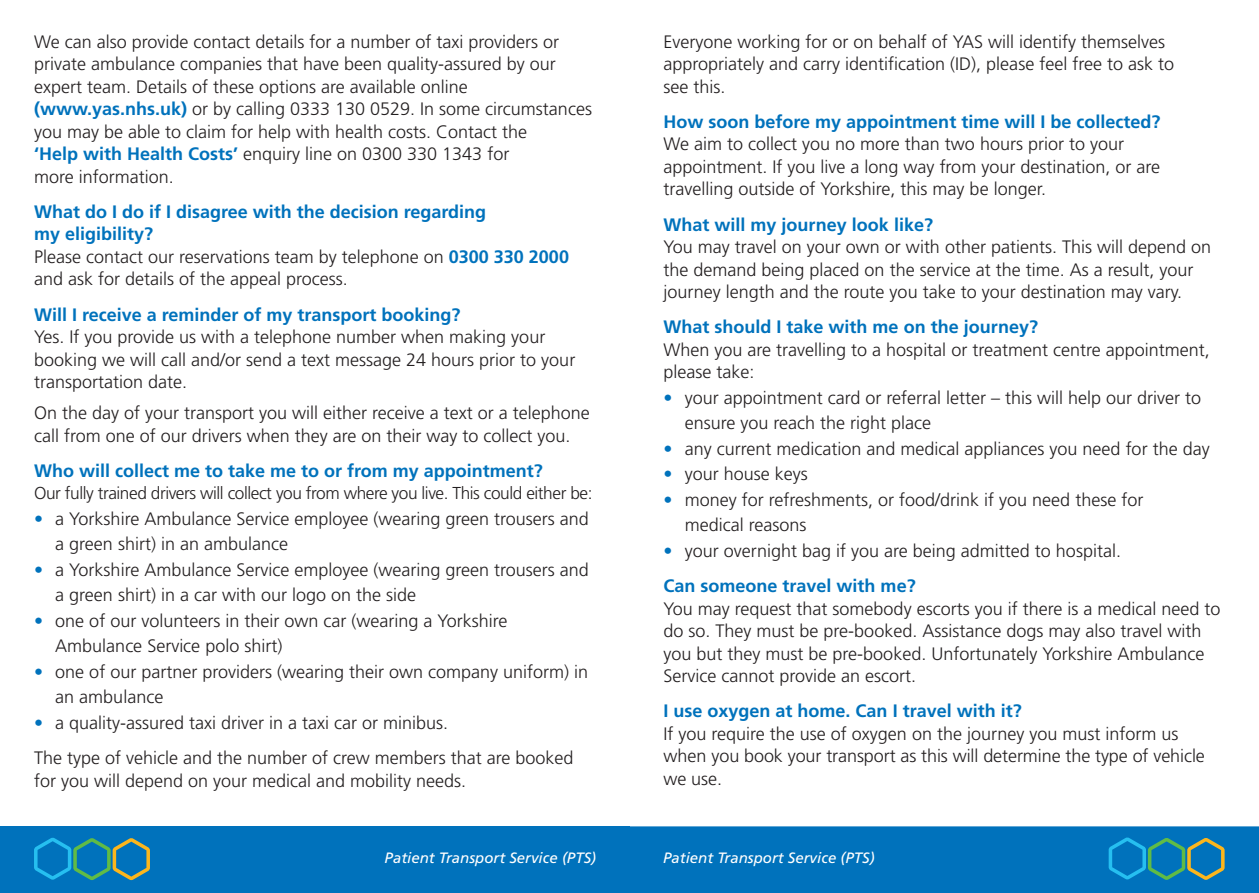
<style>
.page{position:relative;width:1259px;height:893px;background:#fff}
.page>*{position:absolute;margin:0;border:0;box-sizing:border-box;transform-origin:0 0}
.t1{font:300 18px/22.5px "Frutiger";color:#231f20}
.t2{font:700 18px/22.5px "Frutiger";color:#0072bc}
.t3{font:300 17.25px "Frutiger";letter-spacing:-.025em;color:#231f20}
.t4{font:italic 15px "Frutiger";color:#fff}
.s1{font-weight:700;color:#0072bc}
.s2{color:#0072bc}
</style>
<div class="page">
<div style="left:0;top:826px;width:629px;height:67px;background:#0072bc"></div>
<svg style="left:34px;top:838px;width:116px;height:42px"></svg>
<div style="left:629px;top:826px;width:630px;height:67px;background:#0072bc"></div>
<p class="t1" style="left:34px;top:30px;width:559px">We can also provide contact details for a number of taxi providers or private ambulance companies that have been quality-assured by our expert team. Details of these options are available online <span class="s1">(www.yas.nhs.uk)</span> or by calling 0333 130 0529. In some circumstances you may be able to claim for help with health costs. Contact the<br><span class="s1">‘Help with Health Costs’</span> enquiry line on 0300 330 1343 for<br>more information.</p>
<p class="t2" style="left:34px;top:200px;width:454px">What do I do if I disagree with the decision regarding my eligibility?</p>
<p class="t1" style="left:34px;top:245px;width:536px">Please contact our reservations team by telephone on <span class="s1">0300 330 2000 </span>and ask for details of the appeal process.</p>
<p class="t2" style="left:34px;top:303px;width:428px">Will I receive a reminder of my transport booking?</p>
<p class="t1" style="left:34px;top:326px;width:543px">Yes. If you provide us with a telephone number when making your booking we will call and/or send a text message 24 hours prior to your transportation date.</p>
<p class="t1" style="left:34px;top:402px;width:557px">On the day of your transport you will either receive a text or a telephone call from one of our drivers when they are on their way to collect you.</p>
<p class="t2" style="left:34px;top:459px;width:510px">Who will collect me to take me to or from my appointment?</p>
<p class="t3" style="left:34px;top:484px;width:560px">Our fully trained drivers will collect you from where you live. This could either be:</p>
<p class="t1" style="left:55px;top:506px;width:535px;line-height:25.5px;text-indent:-21px"><span class="s2">•</span> a Yorkshire Ambulance Service employee (wearing green trousers and a green shirt) in an ambulance</p>
<p class="t1" style="left:55px;top:557px;width:535px;line-height:25.5px;text-indent:-21px"><span class="s2">•</span> a Yorkshire Ambulance Service employee (wearing green trousers and a green shirt) in a car with our logo on the side</p>
<p class="t1" style="left:55px;top:608px;width:454px;line-height:25.5px;text-indent:-21px"><span class="s2">•</span> one of our volunteers in their own car (wearing a Yorkshire<br>Ambulance Service polo shirt)</p>
<p class="t1" style="left:55px;top:659px;width:534px;line-height:25.5px;text-indent:-21px"><span class="s2">•</span> one of our partner providers (wearing their own company uniform) in an ambulance</p>
<p class="t1" style="left:34px;top:711px;width:415px"><span class="s2">•</span> a quality-assured taxi driver in a taxi car or minibus.</p>
<p class="t1" style="left:34px;top:747px;width:541px">The type of vehicle and the number of crew members that are booked for you will depend on your medical and mobility needs.</p>
<p class="t1" style="left:663px;top:30px;width:512px">Everyone working for or on behalf of YAS will identify themselves appropriately and carry identification (ID), please feel free to ask to see this.</p>
<p class="t2" style="left:663px;top:110px;width:498px">How soon before my appointment time will I be collected?</p>
<p class="t1" style="left:663px;top:133px;width:498px">We aim to collect you no more than two hours prior to your appointment. If you live a long way from your destination, or are travelling outside of Yorkshire, this may be longer.</p>
<p class="t2" style="left:663px;top:213px;width:271px">What will my journey look like?</p>
<p class="t1" style="left:663px;top:236px;width:549px">You may travel on your own or with other patients. This will depend on the demand being placed on the service at the time. As a result, your journey length and the route you take to your destination may vary.</p>
<p class="t2" style="left:663px;top:316px;width:376px">What should I take with me on the journey?</p>
<p class="t1" style="left:663px;top:338px;width:548px">When you are travelling to a hospital or treatment centre appointment, please take:</p>
<p class="t1" style="left:685px;top:385px;width:518px;line-height:25.5px;text-indent:-21px"><span class="s2">•</span> your appointment card or referral letter – this will help our driver to ensure you reach the right place</p>
<p class="t1" style="left:663px;top:437px;width:547px"><span class="s2">•</span> any current medication and medical appliances you need for the day</p>
<p class="t1" style="left:663px;top:463px;width:146px"><span class="s2">•</span> your house keys</p>
<p class="t1" style="left:685px;top:487px;width:460px;line-height:25.5px;text-indent:-21px"><span class="s2">•</span> money for refreshments, or food/drink if you need these for medical reasons</p>
<p class="t1" style="left:663px;top:539px;width:459px"><span class="s2">•</span> your overnight bag if you are being admitted to hospital.</p>
<p class="t2" style="left:663px;top:574px;width:254px">Can someone travel with me?</p>
<p class="t1" style="left:663px;top:597px;width:558px">You may request that somebody escorts you if there is a medical need to do so. They must be pre-booked. Assistance dogs may also travel with you but they must be pre-booked. Unfortunately Yorkshire Ambulance Service cannot provide an escort.</p>
<p class="t2" style="left:663px;top:700px;width:360px">I use oxygen at home. Can I travel with it?</p>
<p class="t1" style="left:663px;top:722px;width:543px">If you require the use of oxygen on the journey you must inform us when you book your transport as this will determine the type of vehicle we use.</p>
<p class="t4" style="left:385px;top:849px;width:213px">Patient Transport Service (PTS)</p>
<p class="t4" style="left:663px;top:849px;width:213px">Patient Transport Service (PTS)</p>
</div>
